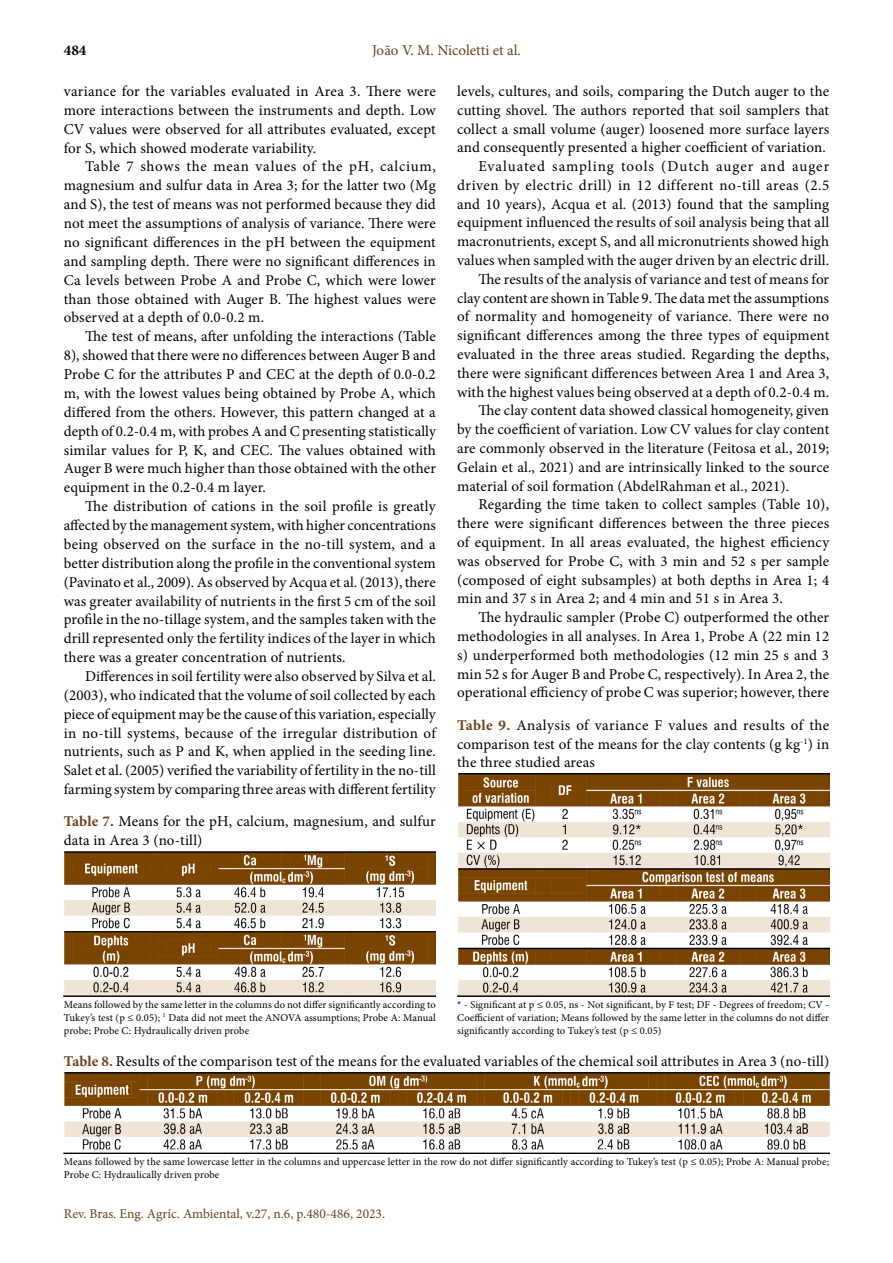
<style>
.page{position:relative;width:893px;height:1263px;background:#fff}
.page>*{position:absolute;margin:0;border:0;box-sizing:border-box;transform-origin:0 0}
.t1{font:15px/18.9px "Minion Pro";letter-spacing:.01em;color:#000;text-align:justify}
.t2{font:15px "Minion Pro";letter-spacing:.035em;color:#000}
.t3{font:15px "Minion Pro";letter-spacing:.06em;color:#000}
.t4{font:15px "Minion Pro";color:#6c4119}
.t5{font:700 15px "Minion Pro";color:#000}
.t6{font:13.5px "Minion Pro";color:#6c4119}
.t7{font:10.5px/12.6px "Minion Pro";letter-spacing:.005em;color:#000;text-align:justify}
.s1{font-weight:700;color:#6c4119}
</style>
<div class="page">
<img style="left:64px;top:1072px;width:765px;height:81px">
<img style="left:64px;top:851px;width:372px;height:145px">
<img style="left:457px;top:774px;width:372px;height:222px">
<p class="t5" style="left:64px;top:40px;width:24px">484</p>
<p class="t4" style="left:372px;top:40px;width:150px">João V. M. Nicoletti et al.</p>
<p class="t1" style="left:64px;top:82px;width:374px">variance for the variables evaluated in Area 3. There were more interactions between the instruments and depth. Low CV values were observed for all attributes evaluated, except for S, which showed moderate variability.</p>
<p class="t1" style="left:64px;top:157px;width:374px;text-indent:21px">Table 7 shows the mean values of the pH, calcium, magnesium and sulfur data in Area 3; for the latter two (Mg and S), the test of means was not performed because they did not meet the assumptions of analysis of variance. There were no significant differences in the pH between the equipment and sampling depth. There were no significant differences in Ca levels between Probe A and Probe C, which were lower than those obtained with Auger B. The highest values were observed at a depth of 0.0-0.2 m.</p>
<p class="t1" style="left:64px;top:327px;width:374px;text-indent:21px">The test of means, after unfolding the interactions (Table 8), showed that there were no differences between Auger B and Probe C for the attributes P and CEC at the depth of 0.0-0.2 m, with the lowest values being obtained by Probe A, which differed from the others. However, this pattern changed at a depth of 0.2-0.4 m, with probes A and C presenting statistically similar values for P, K, and CEC. The values obtained with Auger B were much higher than those obtained with the other equipment in the 0.2-0.4 m layer.</p>
<p class="t1" style="left:64px;top:497px;width:374px;text-indent:21px">The distribution of cations in the soil profile is greatly affected by the management system, with higher concentrations being observed on the surface in the no-till system, and a better distribution along the profile in the conventional system (Pavinato et al., 2009). As observed by Acqua et al. (2013), there was greater availability of nutrients in the first 5 cm of the soil profile in the no-tillage system, and the samples taken with the drill represented only the fertility indices of the layer in which there was a greater concentration of nutrients.</p>
<p class="t1" style="left:64px;top:667px;width:374px;text-indent:21px">Differences in soil fertility were also observed by Silva et al. (2003), who indicated that the volume of soil collected by each piece of equipment may be the cause of this variation, especially in no-till systems, because of the irregular distribution of nutrients, such as P and K, when applied in the seeding line.<br>Salet et al. (2005) verified the variability of fertility in the no-till farming system by comparing three areas with different fertility</p>
<p class="t1" style="left:64px;top:812px;width:373px"><span class="s1">Table 7.</span> Means for the pH, calcium, magnesium, and sulfur data in Area 3 (no-till)</p>
<p class="t1" style="left:457px;top:82px;width:374px">levels, cultures, and soils, comparing the Dutch auger to the</p>
<p class="t1" style="left:457px;top:101px;width:374px">cutting shovel. The authors reported that soil samplers that</p>
<p class="t1" style="left:457px;top:119px;width:374px">collect a small volume (auger) loosened more surface layers</p>
<p class="t1" style="left:457px;top:138px;width:370px">and consequently presented a higher coefficient of variation.</p>
<p class="t3" style="left:478px;top:156px;width:352px">Evaluated sampling tools (Dutch auger and auger</p>
<p class="t2" style="left:457px;top:175px;width:374px">driven by electric drill) in 12 different no-till areas (2.5</p>
<p class="t1" style="left:457px;top:195px;width:374px">and 10 years), Acqua et al. (2013) found that the sampling</p>
<p class="t1" style="left:457px;top:213px;width:374px">equipment influenced the results of soil analysis being that all</p>
<p class="t1" style="left:457px;top:232px;width:374px">macronutrients, except S, and all micronutrients showed high</p>
<p class="t1" style="left:457px;top:251px;width:373px">values when sampled with the auger driven by an electric drill.</p>
<p class="t1" style="left:478px;top:270px;width:352px">The results of the analysis of variance and test of means for</p>
<p class="t1" style="left:457px;top:288px;width:373px">clay content are shown in Table 9. The data met the assumptions</p>
<p class="t1" style="left:457px;top:307px;width:374px">of normality and homogeneity of variance. There were no</p>
<p class="t1" style="left:457px;top:326px;width:374px">significant differences among the three types of equipment</p>
<p class="t1" style="left:457px;top:345px;width:374px">evaluated in the three areas studied. Regarding the depths,</p>
<p class="t1" style="left:457px;top:364px;width:374px">there were significant differences between Area 1 and Area 3,</p>
<p class="t1" style="left:457px;top:382px;width:374px">with the highest values being observed at a depth of 0.2-0.4 m.</p>
<p class="t1" style="left:478px;top:401px;width:352px">The clay content data showed classical homogeneity, given</p>
<p class="t1" style="left:457px;top:420px;width:374px">by the coefficient of variation. Low CV values for clay content</p>
<p class="t1" style="left:457px;top:439px;width:374px">are commonly observed in the literature (Feitosa et al., 2019;</p>
<p class="t1" style="left:457px;top:458px;width:374px">Gelain et al., 2021) and are intrinsically linked to the source</p>
<p class="t1" style="left:457px;top:476px;width:334px">material of soil formation (AbdelRahman et al., 2021).</p>
<p class="t1" style="left:478px;top:495px;width:352px">Regarding the time taken to collect samples (Table 10),</p>
<p class="t1" style="left:457px;top:514px;width:374px">there were significant differences between the three pieces</p>
<p class="t1" style="left:457px;top:533px;width:374px">of equipment. In all areas evaluated, the highest efficiency</p>
<p class="t1" style="left:457px;top:552px;width:374px">was observed for Probe C, with 3 min and 52 s per sample</p>
<p class="t1" style="left:457px;top:570px;width:374px">(composed of eight subsamples) at both depths in Area 1; 4</p>
<p class="t1" style="left:457px;top:589px;width:327px">min and 37 s in Area 2; and 4 min and 51 s in Area 3.</p>
<p class="t1" style="left:478px;top:608px;width:352px">The hydraulic sampler (Probe C) outperformed the other</p>
<p class="t1" style="left:457px;top:627px;width:374px">methodologies in all analyses. In Area 1, Probe A (22 min 12</p>
<p class="t1" style="left:457px;top:646px;width:374px">s) underperformed both methodologies (12 min 25 s and 3</p>
<p class="t1" style="left:457px;top:664px;width:374px">min 52 s for Auger B and Probe C, respectively). In Area 2, the</p>
<p class="t1" style="left:457px;top:683px;width:374px">operational efficiency of probe C was superior; however, there</p>
<p class="t1" style="left:457px;top:716px;width:374px"><span class="s1">Table 9.</span> Analysis of variance F values and results of the comparison test of the means for the clay contents (g kg<sup>-1</sup>) in the three studied areas</p>
<p class="t7" style="left:64px;top:999px;width:373px">Means followed by the same letter in the columns do not differ significantly according to Tukey’s test (p ≤ 0.05); <sup>1</sup> Data did not meet the ANOVA assumptions; Probe A: Manual probe; Probe C: Hydraulically driven probe</p>
<p class="t7" style="left:457px;top:999px;width:374px">* - Significant at p ≤ 0.05, ns - Not significant, by F test; DF - Degrees of freedom; CV - Coefficient of variation; Means followed by the same letter in the columns do not differ significantly according to Tukey’s test (p ≤ 0.05)</p>
<p class="t1" style="left:64px;top:1051px;width:767px"><span class="s1">Table 8.</span> Results of the comparison test of the means for the evaluated variables of the chemical soil attributes in Area 3 (no-till)</p>
<p class="t7" style="left:64px;top:1156px;width:767px">Means followed by the same lowercase letter in the columns and uppercase letter in the row do not differ significantly according to Tukey’s test (p ≤ 0.05); Probe A: Manual probe;<br>Probe C: Hydraulically driven probe</p>
<p class="t6" style="left:64px;top:1204px;width:323px">Rev. Bras. Eng. Agríc. Ambiental, v.27, n.6, p.480-486, 2023.</p>
</div>
